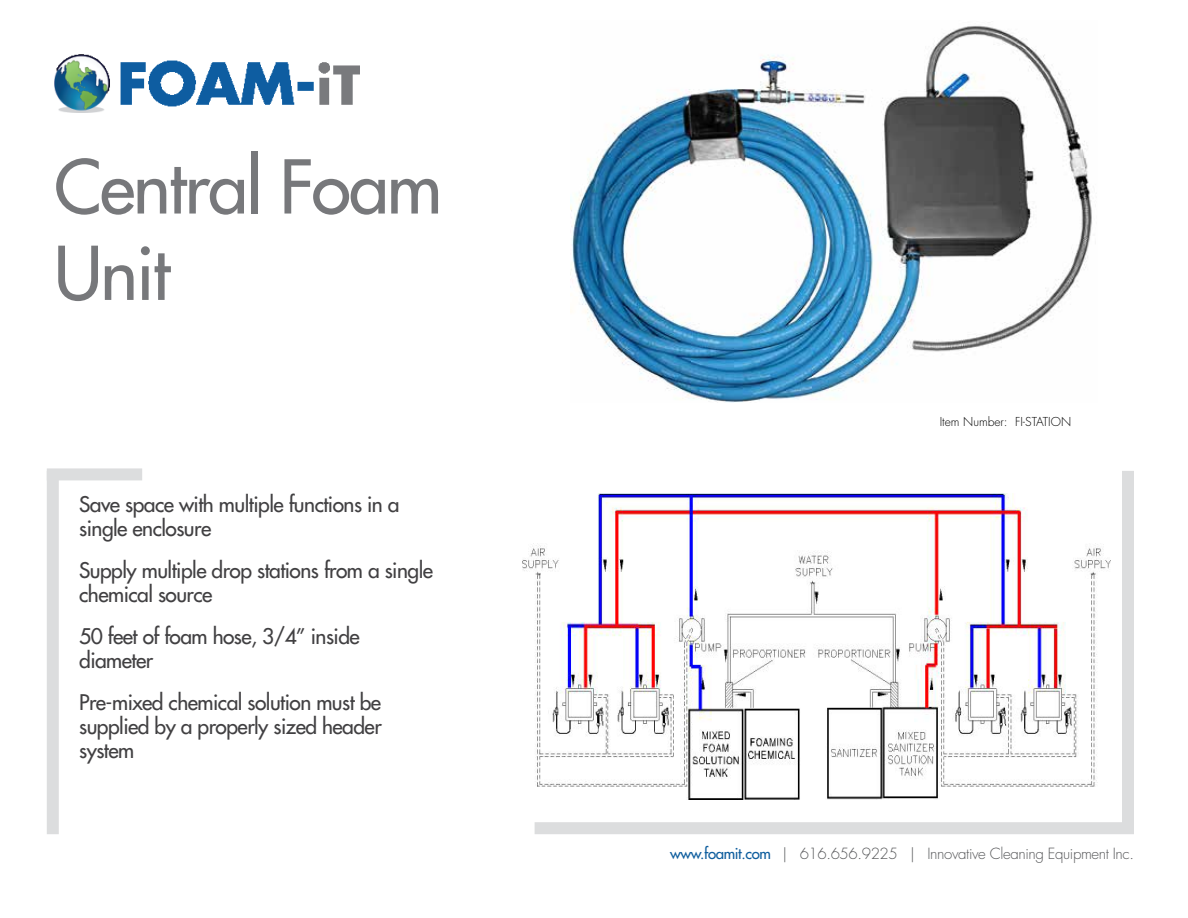
<style>
.page{position:relative;width:1188px;height:918px;background:#fff}
.page>*{position:absolute;margin:0;border:0;box-sizing:border-box;transform-origin:0 0}
.t1{font:500 72px/86.4px "Futura Std";letter-spacing:-.025em;color:#77787b}
.t2{font:500 21px/24px "Futura Std";letter-spacing:-.025em;color:#414042}
.t3{font:300 15px "Futura Std";letter-spacing:-.025em;color:#58595b}
.t4{font:300 12px "Futura Std";color:#000}
.s1{font-weight:500;color:#0f5e9e}
</style>
<div class="page">
<img style="left:54px;top:54px;width:306px;height:58px">
<div style="left:47px;top:468px;width:95px;height:12px;background:#dcddde"></div>
<div style="left:47px;top:471px;width:12px;height:363px;background:#dcddde"></div>
<div style="left:535px;top:822px;width:599px;height:12px;background:#dcddde"></div>
<div style="left:1122px;top:471px;width:12px;height:360px;background:#dcddde"></div>
<img style="left:522px;top:494px;width:589px;height:305px">
<img style="left:571px;top:25px;width:521px;height:378px">
<h1 class="t1" style="left:54px;top:144px;width:390px">Central Foam<br>Unit</h1>
<p class="t2" style="left:79px;top:493px;width:322px">Save space with multiple functions in a single enclosure</p>
<p class="t2" style="left:79px;top:559px;width:355px">Supply multiple drop stations from a single chemical source</p>
<p class="t2" style="left:79px;top:625px;width:282px">50 feet of foam hose, 3/4” inside diameter</p>
<p class="t2" style="left:79px;top:691px;width:304px;text-align:justify">Pre-mixed chemical solution must be supplied by a properly sized header system</p>
<p class="t4" style="left:940px;top:415px;width:133px">Item Number: FI-STATION</p>
<p class="t3" style="left:670px;top:845px;width:465px"><span class="s1">www.foamit.com</span> | 616.656.9225 | Innovative Cleaning Equipment Inc.</p>
</div>
